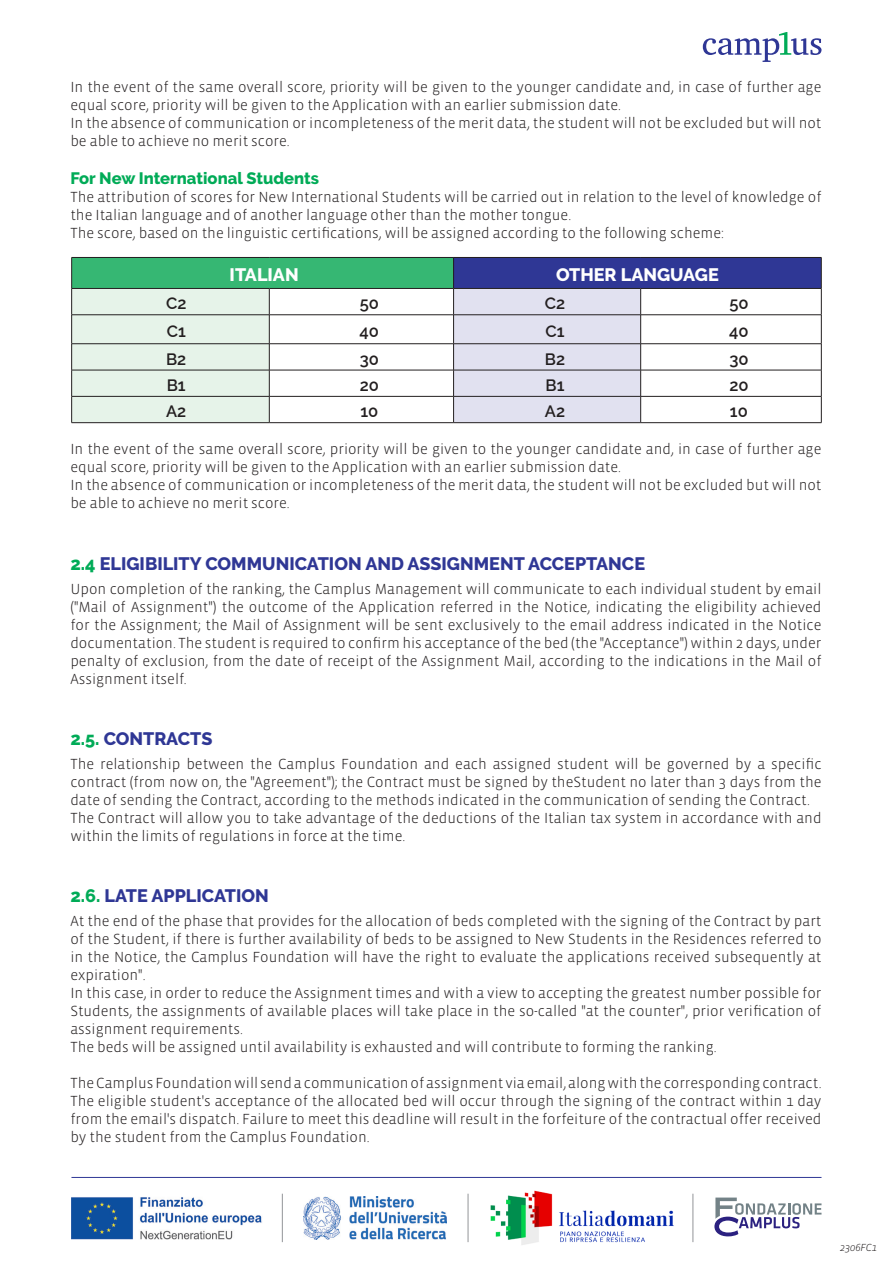
<style>
.page{position:relative;width:893px;height:1263px;background:#fff}
.page>*{position:absolute;margin:0;border:0;box-sizing:border-box;transform-origin:0 0}
.t1{font:800 18px "Raleway";color:#2f3795}
.t2{font:800 18px "Raleway";color:#fff}
.t3{font:600 16.5px "Raleway";color:#231f20}
.t4{font:800 16.5px "Raleway";color:#00ab57}
.t5{font:300 15px/18px "Vista Sans OT";color:#231f20}
.t6{font:italic 300 10.5px "Vista Sans OT";letter-spacing:-.01em;color:#231f20}
.s1{color:#00ab57}
</style>
<div class="page">
<hr style="left:71px;top:1177px;width:750px;height:1px;background:#2f3795">
<img style="left:71px;top:1197px;width:191px;height:42px">
<img style="left:304px;top:1196px;width:142px;height:43px">
<img style="left:490px;top:1190px;width:184px;height:55px">
<hr style="left:468px;top:1194px;width:1px;height:48px;background:#939598">
<hr style="left:282px;top:1194px;width:1px;height:48px;background:#939598">
<hr style="left:693px;top:1194px;width:1px;height:48px;background:#939598">
<svg style="left:714px;top:1197px;width:107px;height:39px"></svg>
<svg style="left:703px;top:32px;width:118px;height:30px"></svg>
<div style="left:72px;top:257px;width:382px;height:31px;background:#36b773"></div>
<div style="left:454px;top:257px;width:367px;height:31px;background:#2f3795"></div>
<svg style="left:270px;top:289px;width:551px;height:133px"></svg>
<hr style="left:71px;top:257px;width:198px;height:1px;background:#231f20">
<hr style="left:71px;top:258px;width:1px;height:30px;background:#231f20">
<hr style="left:269px;top:257px;width:185px;height:1px;background:#231f20">
<hr style="left:454px;top:257px;width:187px;height:1px;background:#231f20">
<hr style="left:453px;top:258px;width:1px;height:30px;background:#231f20">
<hr style="left:641px;top:257px;width:180px;height:1px;background:#231f20">
<hr style="left:821px;top:258px;width:1px;height:30px;background:#231f20">
<hr style="left:269px;top:288px;width:185px;height:1px;background:#231f20">
<hr style="left:641px;top:288px;width:180px;height:1px;background:#231f20">
<hr style="left:269px;top:314px;width:185px;height:1px;background:#231f20">
<hr style="left:641px;top:314px;width:180px;height:1px;background:#231f20">
<hr style="left:269px;top:343px;width:185px;height:1px;background:#231f20">
<hr style="left:641px;top:343px;width:180px;height:1px;background:#231f20">
<hr style="left:269px;top:370px;width:185px;height:1px;background:#231f20">
<hr style="left:641px;top:370px;width:180px;height:1px;background:#231f20">
<hr style="left:269px;top:396px;width:185px;height:1px;background:#231f20">
<svg style="left:71px;top:288px;width:199px;height:134px;background:#dce9df"></svg>
<hr style="left:641px;top:396px;width:180px;height:1px;background:#231f20">
<svg style="left:453px;top:288px;width:188px;height:134px;background:#d8d7e6"></svg>
<svg style="left:821px;top:289px;width:1px;height:133px"></svg>
<hr style="left:71px;top:422px;width:198px;height:1px;background:#231f20">
<hr style="left:269px;top:422px;width:185px;height:1px;background:#231f20">
<hr style="left:454px;top:422px;width:187px;height:1px;background:#231f20">
<hr style="left:641px;top:422px;width:180px;height:1px;background:#231f20">
<p class="t5" style="left:70px;top:79px;width:753px">In the event of the same overall score, priority will be given to the younger candidate and, in case of further age equal score, priority will be given to the Application with an earlier submission date.</p>
<p class="t5" style="left:70px;top:115px;width:753px">In the absence of communication or incompleteness of the merit data, the student will not be excluded but will not be able to achieve no merit score.</p>
<p class="t4" style="left:70px;top:169px;width:250px">For New International Students</p>
<p class="t5" style="left:70px;top:189px;width:753px">The attribution of scores for New International Students will be carried out in relation to the level of knowledge of the Italian language and of another language other than the mother tongue.</p>
<p class="t5" style="left:70px;top:225px;width:655px">The score, based on the linguistic certifications, will be assigned according to the following scheme:</p>
<p class="t2" style="left:230px;top:265px;width:71px">ITALIAN</p>
<p class="t2" style="left:556px;top:265px;width:164px">OTHER LANGUAGE</p>
<p class="t3" style="left:166px;top:290px;width:22px">C2</p>
<p class="t3" style="left:360px;top:290px;width:21px">50</p>
<p class="t3" style="left:545px;top:290px;width:22px">C2</p>
<p class="t3" style="left:729px;top:290px;width:21px">50</p>
<p class="t3" style="left:167px;top:318px;width:21px">C1</p>
<p class="t3" style="left:360px;top:318px;width:21px">40</p>
<p class="t3" style="left:545px;top:318px;width:21px">C1</p>
<p class="t3" style="left:729px;top:318px;width:21px">40</p>
<p class="t3" style="left:166px;top:346px;width:22px">B2</p>
<p class="t3" style="left:360px;top:346px;width:21px">30</p>
<p class="t3" style="left:545px;top:346px;width:22px">B2</p>
<p class="t3" style="left:729px;top:346px;width:21px">30</p>
<p class="t3" style="left:167px;top:372px;width:20px">B1</p>
<p class="t3" style="left:360px;top:372px;width:21px">20</p>
<p class="t3" style="left:546px;top:372px;width:20px">B1</p>
<p class="t3" style="left:729px;top:372px;width:21px">20</p>
<p class="t3" style="left:166px;top:398px;width:22px">A2</p>
<p class="t3" style="left:360px;top:398px;width:19px">10</p>
<p class="t3" style="left:545px;top:398px;width:22px">A2</p>
<p class="t3" style="left:730px;top:398px;width:19px">10</p>
<p class="t5" style="left:70px;top:441px;width:753px">In the event of the same overall score, priority will be given to the younger candidate and, in case of further age equal score, priority will be given to the Application with an earlier submission date.</p>
<p class="t5" style="left:70px;top:477px;width:753px">In the absence of communication or incompleteness of the merit data, the student will not be excluded but will not be able to achieve no merit score.</p>
<p class="t1" style="left:70px;top:553px;width:576px"><span class="s1">2.4</span> ELIGIBILITY COMMUNICATION AND ASSIGNMENT ACCEPTANCE</p>
<p class="t5" style="left:70px;top:580px;width:753px;text-align:justify">Upon completion of the ranking, the Camplus Management will communicate to each individual student by email ("Mail of Assignment") the outcome of the Application referred in the Notice, indicating the eligibility achieved for the Assignment; the Mail of Assignment will be sent exclusively to the email address indicated in the Notice documentation. The student is required to confirm his acceptance of the bed (the "Acceptance") within 2 days, under penalty of exclusion, from the date of receipt of the Assignment Mail, according to the indications in the Mail of Assignment itself.</p>
<p class="t1" style="left:70px;top:728px;width:144px"><span class="s1">2.5.</span> CONTRACTS</p>
<p class="t5" style="left:70px;top:755px;width:753px;text-align:justify">The relationship between the Camplus Foundation and each assigned student will be governed by a specific contract (from now on, the "Agreement"); the Contract must be signed by theStudent no later than 3 days from the date of sending the Contract, according to the methods indicated in the communication of sending the Contract.</p>
<p class="t5" style="left:70px;top:809px;width:753px">The Contract will allow you to take advantage of the deductions of the Italian tax system in accordance with and within the limits of regulations in force at the time.</p>
<p class="t1" style="left:70px;top:885px;width:200px"><span class="s1">2.6.</span> LATE APPLICATION</p>
<p class="t5" style="left:70px;top:912px;width:753px;text-align:justify">At the end of the phase that provides for the allocation of beds completed with the signing of the Contract by part of the Student, if there is further availability of beds to be assigned to New Students in the Residences referred to in the Notice, the Camplus Foundation will have the right to evaluate the applications received subsequently at expiration".</p>
<p class="t5" style="left:70px;top:984px;width:753px;text-align:justify">In this case, in order to reduce the Assignment times and with a view to accepting the greatest number possible for Students, the assignments of available places will take place in the so-called "at the counter", prior verification of assignment requirements.</p>
<p class="t5" style="left:70px;top:1038px;width:648px">The beds will be assigned until availability is exhausted and will contribute to forming the ranking.</p>
<p class="t5" style="left:70px;top:1074px;width:753px;text-align:justify">The Camplus Foundation will send a communication of assignment via email, along with the corresponding contract.<br>The eligible student's acceptance of the allocated bed will occur through the signing of the contract within 1 day from the email's dispatch. Failure to meet this deadline will result in the forfeiture of the contractual offer received by the student from the Camplus Foundation.</p>
<p class="t6" style="left:840px;top:1242px;width:39px">2306FC1</p>
</div>
